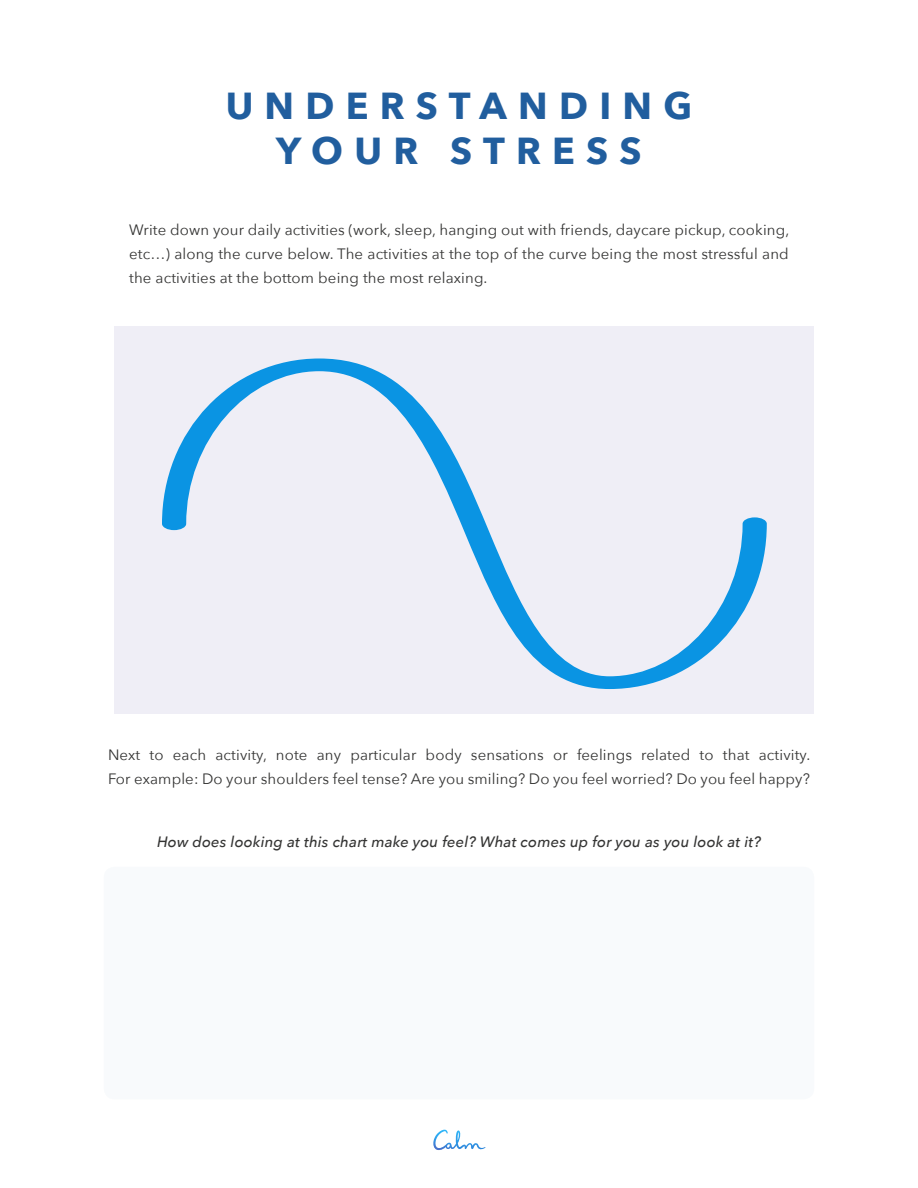
<style>
.page{position:relative;width:918px;height:1188px;background:#fff}
.page>*{position:absolute;margin:0;border:0;box-sizing:border-box;transform-origin:0 0}
.t1{font:700 37.5px/45px "Avenir Next";letter-spacing:.3em;color:#215e9e;text-align:center}
.t2{font:15px/24px "Avenir Next";letter-spacing:.01em;color:#343433;text-align:justify}
.t3{font:italic 500 15px "Avenir Next";letter-spacing:.01em;color:#343433}
</style>
<div class="page">
<svg style="left:433px;top:1130px;width:53px;height:20px"></svg>
<div style="left:104px;top:867px;width:710px;height:232px;background:#f8fafc;border-radius:11px"></div>
<div style="left:114px;top:326px;width:700px;height:388px;background:#efeef6"></div>
<svg style="left:162px;top:359px;width:605px;height:330px"></svg>
<h1 class="t1" style="left:226px;top:83px;width:468px">UNDERSTANDING<br>YOUR STRESS</h1>
<p class="t2" style="left:129px;top:217px;width:662px">Write down your daily activities (work, sleep, hanging out with friends, daycare pickup, cooking, etc…) along the curve below. The activities at the top of the curve being the most stressful and the activities at the bottom being the most relaxing.</p>
<p class="t2" style="left:108px;top:742px;width:704px">Next to each activity, note any particular body sensations or feelings related to that activity.<br>For example: Do your shoulders feel tense? Are you smiling? Do you feel worried? Do you feel happy?</p>
<p class="t3" style="left:157px;top:829px;width:605px">How does looking at this chart make you feel? What comes up for you as you look at it?</p>
</div>
